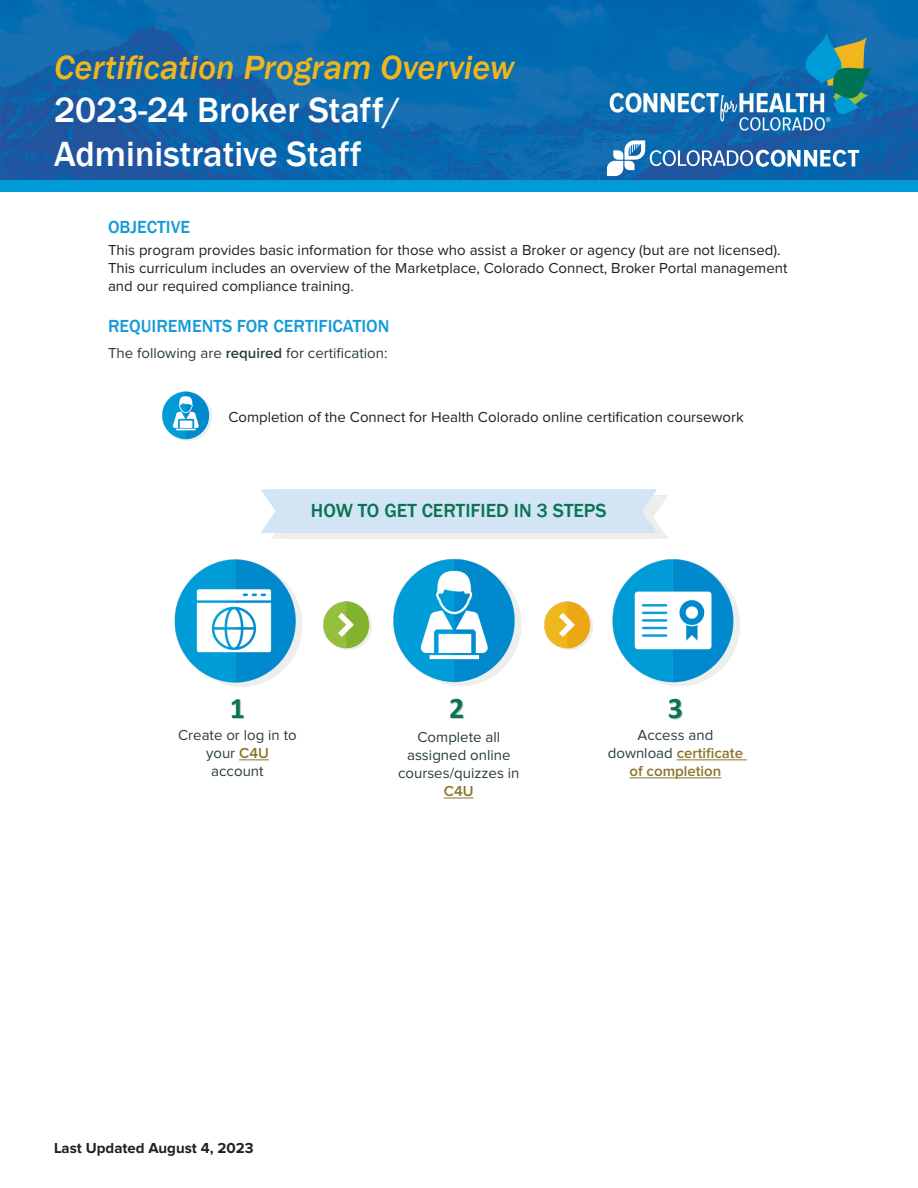
<style>
.page{position:relative;width:918px;height:1188px;background:#fff}
.page>*{position:absolute;margin:0;border:0;box-sizing:border-box;transform-origin:0 0}
.t1{font:500 36px/43.2px "Franklin Gothic";color:#fff}
.t2{font:italic 500 34.5px "Franklin Gothic";color:#f1b61b}
.t3{font:700 30px "Calibri";color:#087453}
.t4{font:500 19.5px "Franklin Gothic";color:#087453}
.t5{font:500 18px "Franklin Gothic";color:#169bd8}
.t6{font:15px/18px "Proxima Nova";color:#231f20}
.t7{font:15px/18px "Proxima Nova";color:#2a3c41;text-align:center}
.t8{font:600 15px/18px "Proxima Nova";color:#8b752d;text-align:center}
.t9{font:700 15px "Proxima Nova";color:#231f20}
.s1{font-weight:600}
.s2{font-weight:600;color:#8b752d}
.s3{font-weight:400;color:#2a3c41}
</style>
<div class="page">
<img style="left:0;top:0;width:918px;height:192px">
<svg style="left:607px;top:140px;width:252px;height:36px"></svg>
<img style="left:163px;top:392px;width:48px;height:48px">
<div style="left:287px;top:495px;width:366px;height:44px;background:#eeeeef"></div>
<div style="left:276px;top:489px;width:366px;height:44px;background:#d3e5f5"></div>
<svg style="left:260px;top:489px;width:27px;height:50px"></svg>
<svg style="left:642px;top:489px;width:26px;height:50px"></svg>
<hr style="left:444px;top:798px;width:30px;height:1px;background:#8b752d">
<hr style="left:677px;top:760px;width:70px;height:1px;background:#8b752d">
<hr style="left:629px;top:778px;width:92px;height:1px;background:#8b752d">
<hr style="left:239px;top:760px;width:30px;height:1px;background:#8b752d">
<img style="left:323px;top:601px;width:49px;height:49px">
<img style="left:544px;top:601px;width:49px;height:49px">
<img style="left:175px;top:559px;width:127px;height:127px">
<img style="left:394px;top:559px;width:127px;height:127px">
<img style="left:613px;top:559px;width:127px;height:127px">
<p class="t2" style="left:54px;top:46px;width:462px">Certification Program Overview</p>
<p class="t1" style="left:54px;top:89px;width:348px">2023-24 Broker Staff/<br>Administrative Staff</p>
<p class="t5" style="left:108px;top:216px;width:84px">OBJECTIVE</p>
<p class="t6" style="left:108px;top:241px;width:681px">This program provides basic information for those who assist a Broker or agency (but are not licensed).<br>This curriculum includes an overview of the Marketplace, Colorado Connect, Broker Portal management and our required compliance training.</p>
<p class="t5" style="left:108px;top:315px;width:283px">REQUIREMENTS FOR CERTIFICATION</p>
<p class="t7" style="left:108px;top:344px;width:281px">The following are <span class="s1">required</span> for certification:</p>
<p class="t6" style="left:228px;top:409px;width:517px">Completion of the Connect for Health Colorado online certification coursework</p>
<p class="t4" style="left:311px;top:498px;width:297px">HOW TO GET CERTIFIED IN 3 STEPS</p>
<p class="t3" style="left:230px;top:687px;width:17px">1</p>
<p class="t7" style="left:178px;top:727px;width:120px">Create or log in to your <span class="s2">C4U</span></p>
<p class="t7" style="left:211px;top:763px;width:54px">account</p>
<p class="t3" style="left:449px;top:687px;width:17px">2</p>
<p class="t3" style="left:668px;top:687px;width:17px">3</p>
<p class="t7" style="left:398px;top:729px;width:123px">Complete all assigned online courses/quizzes in<br><span class="s2">C4U</span></p>
<p class="t8" style="left:608px;top:727px;width:137px"><span class="s3">Access and download</span> certificate of completion</p>
<p class="t9" style="left:54px;top:1141px;width:201px">Last Updated August 4, 2023</p>
</div>
